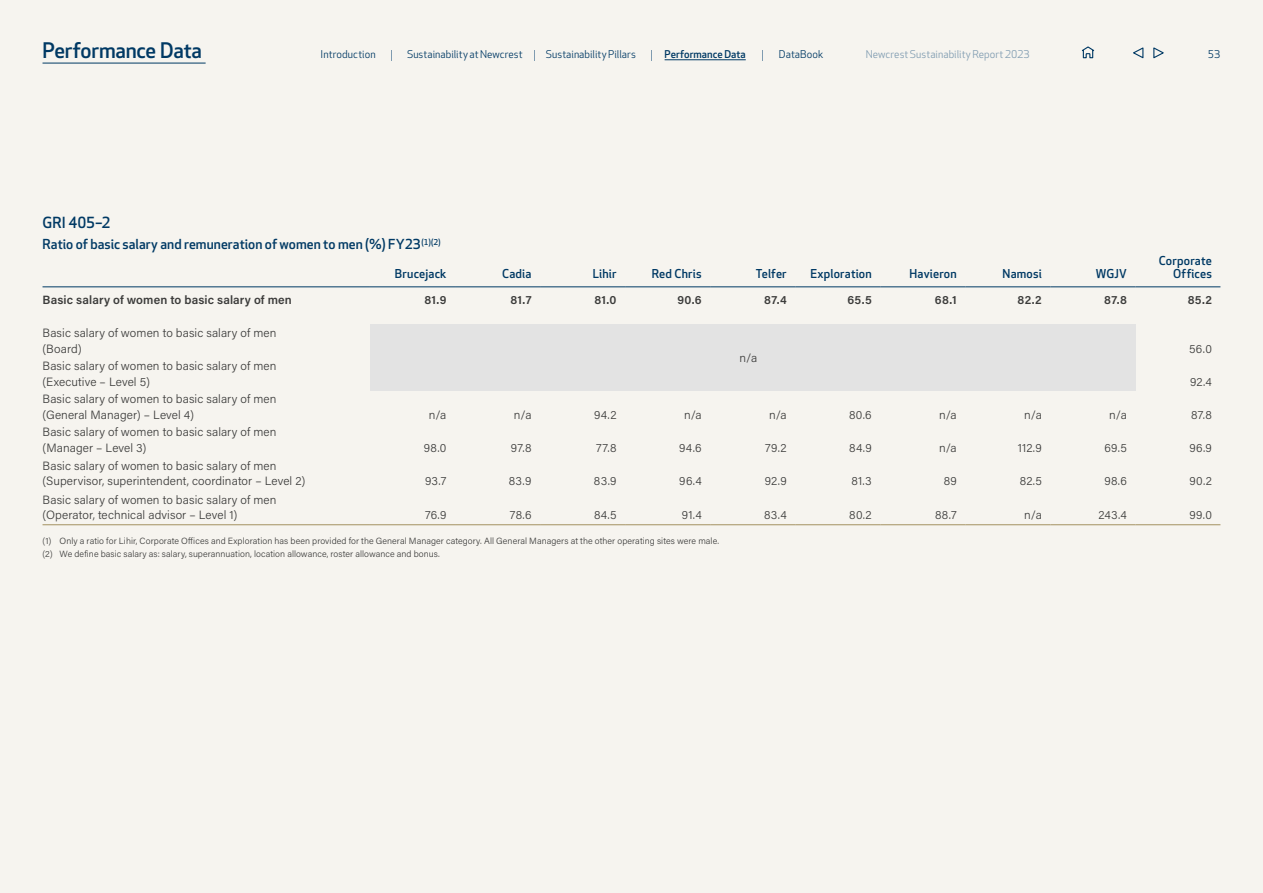
<style>
.page{position:relative;width:1263px;height:893px;background:#f6f4ef}
.page>*{position:absolute;margin:0;border:0;box-sizing:border-box;transform-origin:0 0}
.t1{font:500 21px "Apex New";letter-spacing:-.01em;color:#003964}
.t2{font:500 15px "Apex New";color:#003964}
.t3{font:500 13.5px "Apex New";letter-spacing:.005em;color:#003964}
.t4{font:300 12px/15.8px "Acumin Pro";letter-spacing:.01em;color:#3c3c3b}
.t5{font:500 12px/13.5px "Apex New";letter-spacing:.015em;color:#003964;text-align:right}
.t6{font:600 12px "Acumin Pro";letter-spacing:.015em;color:#3c3c3b}
.t7{font:10.5px "Apex New";letter-spacing:.005em;color:#003964}
.t8{font:10.5px "Apex New";letter-spacing:.005em;color:#809cb1}
.t9{font:500 10.5px "Apex New";color:#003964}
.t10{font:300 9px/12.6px "Acumin Pro";letter-spacing:.005em;color:#3c3c3b}
</style>
<div class="page">
<hr style="left:43px;top:63px;width:163px;height:1px;background:#003964">
<div style="left:370px;top:324px;width:765px;height:66px;background:#e3e3e3"></div>
<hr style="left:43px;top:524px;width:327px;height:1px;background:#a39161">
<hr style="left:370px;top:524px;width:85px;height:1px;background:#a39161">
<hr style="left:455px;top:524px;width:85px;height:1px;background:#a39161">
<hr style="left:540px;top:524px;width:85px;height:1px;background:#a39161">
<hr style="left:625px;top:524px;width:85px;height:1px;background:#a39161">
<hr style="left:710px;top:524px;width:85px;height:1px;background:#a39161">
<hr style="left:795px;top:524px;width:85px;height:1px;background:#a39161">
<hr style="left:880px;top:524px;width:85px;height:1px;background:#a39161">
<hr style="left:965px;top:524px;width:85px;height:1px;background:#a39161">
<hr style="left:1050px;top:524px;width:85px;height:1px;background:#a39161">
<hr style="left:1135px;top:524px;width:85px;height:1px;background:#a39161">
<hr style="left:43px;top:286px;width:327px;height:1px;background:#003964">
<hr style="left:370px;top:286px;width:85px;height:1px;background:#003964">
<hr style="left:455px;top:286px;width:85px;height:1px;background:#003964">
<hr style="left:540px;top:286px;width:85px;height:1px;background:#003964">
<hr style="left:625px;top:286px;width:85px;height:1px;background:#003964">
<hr style="left:710px;top:286px;width:85px;height:1px;background:#003964">
<hr style="left:795px;top:286px;width:85px;height:1px;background:#003964">
<hr style="left:880px;top:286px;width:85px;height:1px;background:#003964">
<hr style="left:965px;top:286px;width:85px;height:1px;background:#003964">
<hr style="left:1050px;top:286px;width:85px;height:1px;background:#003964">
<hr style="left:1135px;top:286px;width:85px;height:1px;background:#003964">
<svg style="left:1082px;top:46px;width:13px;height:13px"></svg>
<hr style="left:665px;top:59px;width:81px;height:1px;background:#003964">
<svg style="left:1133px;top:47px;width:11px;height:12px"></svg>
<svg style="left:1153px;top:47px;width:11px;height:12px"></svg>
<h1 class="t1" style="left:43px;top:39px;width:161px">Performance Data</h1>
<p class="t7" style="left:321px;top:49px;width:56px">Introduction</p>
<p class="t7" style="left:407px;top:49px;width:117px">Sustainability at Newcrest</p>
<p class="t7" style="left:546px;top:49px;width:92px">Sustainability Pillars</p>
<p class="t9" style="left:665px;top:48px;width:83px">Performance Data</p>
<p class="t7" style="left:779px;top:49px;width:46px">DataBook</p>
<p class="t8" style="left:866px;top:49px;width:166px">Newcrest Sustainability Report 2023</p>
<p class="t7" style="left:1208px;top:49px;width:14px">53</p>
<p class="t2" style="left:43px;top:214px;width:70px">GRI 405–2</p>
<p class="t3" style="left:43px;top:237px;width:400px">Ratio of basic salary and remuneration of women to men (%) FY23 <sup>(1)(2)</sup></p>
<p class="t5" style="left:395px;top:268px;width:53px">Brucejack</p>
<p class="t5" style="left:502px;top:268px;width:31px">Cadia</p>
<p class="t5" style="left:593px;top:268px;width:25px">Lihir</p>
<p class="t5" style="left:652px;top:268px;width:51px">Red Chris</p>
<p class="t5" style="left:756px;top:268px;width:32px">Telfer</p>
<p class="t5" style="left:810px;top:268px;width:63px">Exploration</p>
<p class="t5" style="left:909px;top:268px;width:49px">Havieron</p>
<p class="t5" style="left:1002px;top:268px;width:41px">Namosi</p>
<p class="t5" style="left:1096px;top:268px;width:33px">WGJV</p>
<p class="t5" style="left:1159px;top:254px;width:55px">Corporate<br>Offices</p>
<p class="t6" style="left:43px;top:292px;width:251px">Basic salary of women to basic salary of men</p>
<p class="t6" style="left:424px;top:292px;width:24px">81.9</p>
<p class="t6" style="left:511px;top:292px;width:22px">81.7</p>
<p class="t6" style="left:594px;top:292px;width:24px">81.0</p>
<p class="t6" style="left:677px;top:292px;width:26px">90.6</p>
<p class="t6" style="left:764px;top:292px;width:24px">87.4</p>
<p class="t6" style="left:847px;top:292px;width:26px">65.5</p>
<p class="t6" style="left:935px;top:292px;width:23px">68.1</p>
<p class="t6" style="left:1018px;top:292px;width:26px">82.2</p>
<p class="t6" style="left:1104px;top:292px;width:24px">87.8</p>
<p class="t6" style="left:1188px;top:292px;width:26px">85.2</p>
<p class="t4" style="left:43px;top:325px;width:235px">Basic salary of women to basic salary of men (Board)</p>
<p class="t4" style="left:740px;top:349px;width:19px">n/a</p>
<p class="t4" style="left:1189px;top:340px;width:24px">56.0</p>
<p class="t4" style="left:43px;top:358px;width:235px">Basic salary of women to basic salary of men (Executive – Level 5)</p>
<p class="t4" style="left:1190px;top:374px;width:23px">92.4</p>
<p class="t4" style="left:43px;top:391px;width:235px">Basic salary of women to basic salary of men (General Manager) – Level 4)</p>
<p class="t4" style="left:43px;top:424px;width:235px">Basic salary of women to basic salary of men (Manager – Level 3)</p>
<p class="t4" style="left:43px;top:457px;width:264px">Basic salary of women to basic salary of men (Supervisor, superintendent, coordinator – Level 2)</p>
<p class="t4" style="left:429px;top:407px;width:19px">n/a</p>
<p class="t4" style="left:514px;top:407px;width:19px">n/a</p>
<p class="t4" style="left:594px;top:407px;width:24px">94.2</p>
<p class="t4" style="left:684px;top:407px;width:19px">n/a</p>
<p class="t4" style="left:769px;top:407px;width:19px">n/a</p>
<p class="t4" style="left:849px;top:407px;width:24px">80.6</p>
<p class="t4" style="left:939px;top:407px;width:19px">n/a</p>
<p class="t4" style="left:1024px;top:407px;width:19px">n/a</p>
<p class="t4" style="left:1109px;top:407px;width:19px">n/a</p>
<p class="t4" style="left:1191px;top:407px;width:22px">87.8</p>
<p class="t4" style="left:424px;top:440px;width:24px">98.0</p>
<p class="t4" style="left:511px;top:440px;width:22px">97.8</p>
<p class="t4" style="left:596px;top:440px;width:22px">77.8</p>
<p class="t4" style="left:679px;top:440px;width:24px">94.6</p>
<p class="t4" style="left:765px;top:440px;width:23px">79.2</p>
<p class="t4" style="left:849px;top:440px;width:24px">84.9</p>
<p class="t4" style="left:939px;top:440px;width:19px">n/a</p>
<p class="t4" style="left:1018px;top:440px;width:26px">112.9</p>
<p class="t4" style="left:1104px;top:440px;width:24px">69.5</p>
<p class="t4" style="left:1189px;top:440px;width:24px">96.9</p>
<p class="t4" style="left:425px;top:473px;width:23px">93.7</p>
<p class="t4" style="left:509px;top:473px;width:24px">83.9</p>
<p class="t4" style="left:594px;top:473px;width:24px">83.9</p>
<p class="t4" style="left:679px;top:473px;width:24px">96.4</p>
<p class="t4" style="left:765px;top:473px;width:24px">92.9</p>
<p class="t4" style="left:851px;top:473px;width:22px">81.3</p>
<p class="t4" style="left:944px;top:473px;width:15px">89</p>
<p class="t4" style="left:1020px;top:473px;width:24px">82.5</p>
<p class="t4" style="left:1104px;top:473px;width:24px">98.6</p>
<p class="t4" style="left:1189px;top:473px;width:24px">90.2</p>
<p class="t4" style="left:43px;top:491px;width:235px">Basic salary of women to basic salary of men (Operator, technical advisor – Level 1)</p>
<p class="t4" style="left:425px;top:507px;width:23px">76.9</p>
<p class="t4" style="left:510px;top:507px;width:23px">78.6</p>
<p class="t4" style="left:594px;top:507px;width:24px">84.5</p>
<p class="t4" style="left:682px;top:507px;width:21px">91.4</p>
<p class="t4" style="left:764px;top:507px;width:24px">83.4</p>
<p class="t4" style="left:849px;top:507px;width:24px">80.2</p>
<p class="t4" style="left:935px;top:507px;width:23px">88.7</p>
<p class="t4" style="left:1024px;top:507px;width:19px">n/a</p>
<p class="t4" style="left:1098px;top:507px;width:30px">243.4</p>
<p class="t4" style="left:1189px;top:507px;width:24px">99.0</p>
<p class="t10" style="left:43px;top:534px;width:678px">(1) Only a ratio for Lihir, Corporate Offices and Exploration has been provided for the General Manager category. All General Managers at the other operating sites were male. (2) We define basic salary as: salary, superannuation, location allowance, roster allowance and bonus.</p>
</div>
